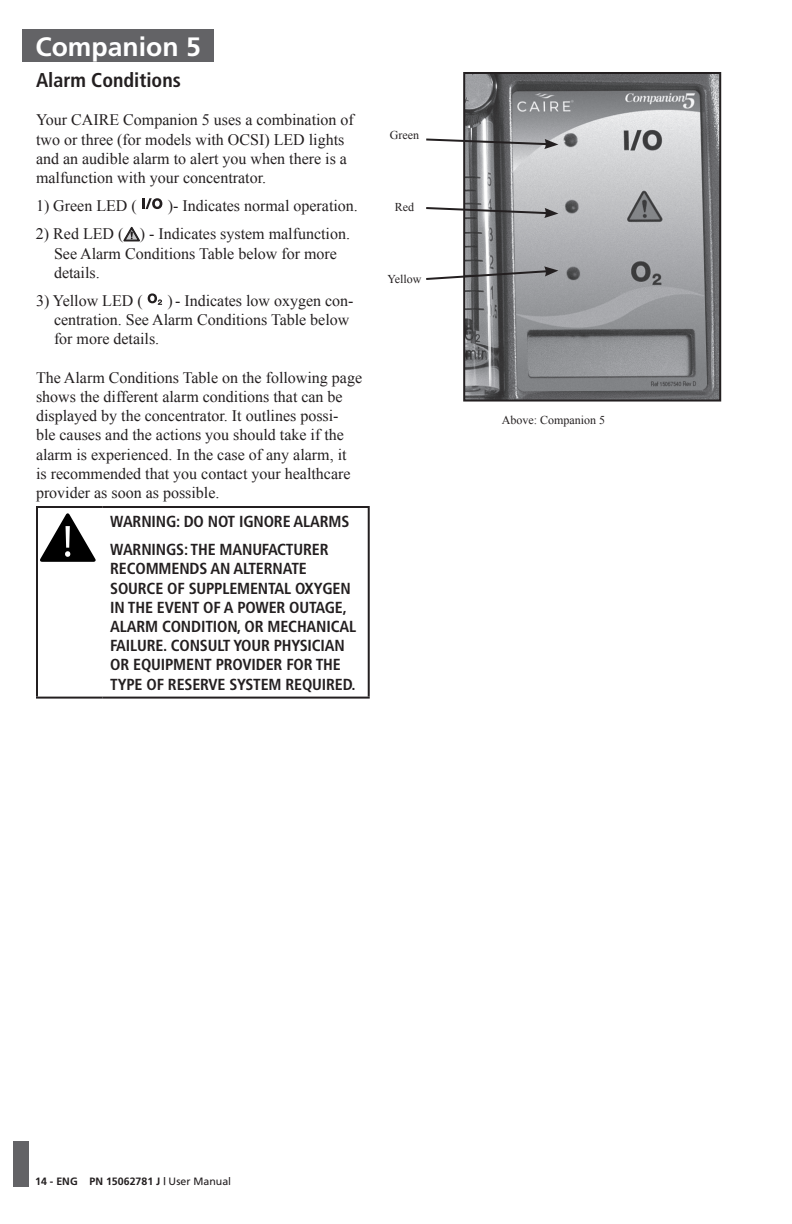
<style>
.page{position:relative;width:792px;height:1224px;background:#fff}
.page>*{position:absolute;margin:0;border:0;box-sizing:border-box;transform-origin:0 0}
.t1{font:700 26.6px "Frutiger";color:#fff}
.t2{font:700 condensed 20px "Frutiger";color:#231f20}
.t3{font:16px/19.2px "Times New Roman";color:#231f20}
.t4{font:700 condensed 16px/19.2px "Frutiger";letter-spacing:-.01em;color:#231f20}
.t5{font:12px "Times New Roman";color:#231f20}
.t6{font:700 10.6px "Frutiger";color:#231f20}
.s1{font-weight:400}
</style>
<div class="page">
<div style="left:22px;top:29px;width:192px;height:33px;background:#636366"></div>
<div style="left:14px;top:1141px;width:15px;height:45px;background:#636366"></div>
<svg style="left:142px;top:198px;width:20px;height:11px"></svg>
<svg style="left:124px;top:227px;width:16px;height:14px"></svg>
<svg style="left:148px;top:293px;width:14px;height:12px"></svg>
<hr style="left:36px;top:506px;width:66px;height:2px;background:#231f20">
<hr style="left:36px;top:508px;width:2px;height:189px;background:#231f20">
<hr style="left:102px;top:506px;width:268px;height:2px;background:#231f20">
<hr style="left:368px;top:508px;width:2px;height:189px;background:#231f20">
<hr style="left:36px;top:697px;width:66px;height:2px;background:#231f20">
<hr style="left:102px;top:697px;width:268px;height:2px;background:#231f20">
<svg style="left:40px;top:513px;width:56px;height:49px"></svg>
<img style="left:466px;top:75px;width:252px;height:324px">
<div style="left:463px;top:72px;width:258px;height:330px;border:2px solid #231f20"></div>
<svg style="left:426px;top:137px;width:132px;height:12px"></svg>
<svg style="left:426px;top:206px;width:132px;height:12px"></svg>
<svg style="left:426px;top:266px;width:132px;height:15px"></svg>
<h1 class="t1" style="left:35px;top:31px;width:167px">Companion 5</h1>
<p class="t2" style="left:36px;top:68px;width:146px">Alarm Conditions</p>
<p class="t3" style="left:36px;top:110px;width:319px">Your CAIRE Companion 5 uses a combination of two or three (for models with OCSI) LED lights and an audible alarm to alert you when there is a malfunction with your concentrator.</p>
<p class="t3" style="left:36px;top:196px;width:102px">1) Green LED (</p>
<p class="t3" style="left:168px;top:196px;width:192px">)- Indicates normal operation.</p>
<p class="t3" style="left:54px;top:224px;width:298px;text-indent:-18px">2) Red LED ( ) - Indicates system malfunction.<br>See Alarm Conditions Table below for more details.</p>
<p class="t3" style="left:36px;top:291px;width:108px">3) Yellow LED (</p>
<p class="t3" style="left:54px;top:291px;width:301px;text-indent:113px">)- Indicates low oxygen con&shy;centration. See Alarm Conditions Table below for more details.</p>
<p class="t3" style="left:36px;top:368px;width:328px">The Alarm Conditions Table on the following page shows the different alarm conditions that can be displayed by the concentrator. It outlines possi&shy;ble causes and the actions you should take if the alarm is experienced. In the case of any alarm, it<br>is recommended that you contact your healthcare provider as soon as possible.</p>
<p class="t4" style="left:110px;top:507px;width:241px;line-height:28.2px">WARNING: DO NOT IGNORE ALARMS<br>WARNINGS: THE MANUFACTURER</p>
<p class="t4" style="left:110px;top:559px;width:247px">RECOMMENDS AN ALTERNATE<br>SOURCE OF SUPPLEMENTAL OXYGEN<br>IN THE EVENT OF A POWER OUTAGE,<br>ALARM CONDITION, OR MECHANICAL<br>FAILURE. CONSULT YOUR PHYSICIAN<br>OR EQUIPMENT PROVIDER FOR THE<br>TYPE OF RESERVE SYSTEM REQUIRED.</p>
<p class="t5" style="left:390px;top:127px;width:31px">Green</p>
<p class="t5" style="left:395px;top:199px;width:21px">Red</p>
<p class="t5" style="left:387px;top:271px;width:36px">Yellow</p>
<p class="t5" style="left:502px;top:412px;width:105px">Above: Companion 5</p>
<p class="t6" style="left:35px;top:1175px;width:198px">14 - ENG PN 15062781 J | <span class="s1">User Manual</span></p>
</div>
